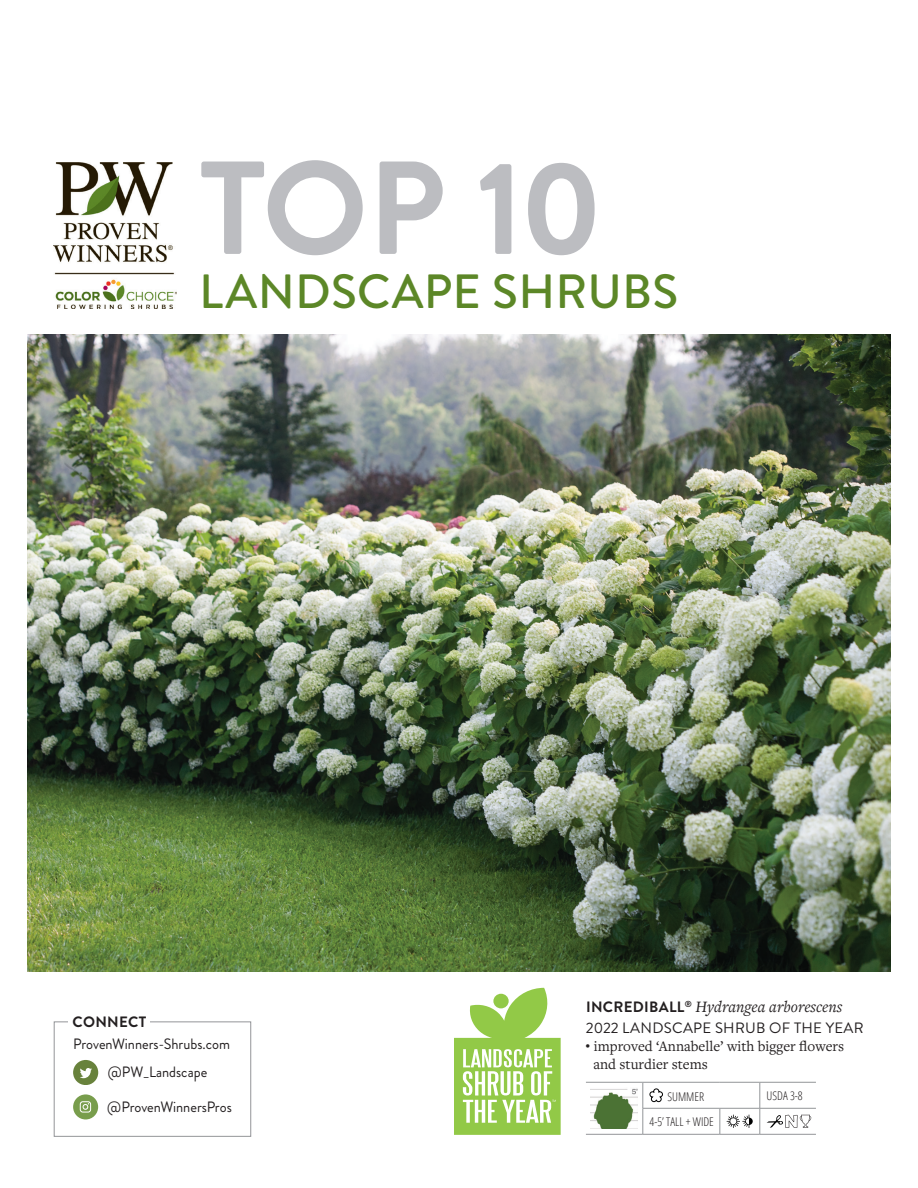
<style>
.page{position:relative;width:918px;height:1188px;background:#fff}
.page>*{position:absolute;margin:0;border:0;box-sizing:border-box;transform-origin:0 0}
.t1{font:700 132px "Brandon Grotesque";color:#bcbdc1}
.t2{font:500 48px "Brandon Grotesque";letter-spacing:.005em;color:#5c8727}
.t3{font:italic 16.5px "Freight Text Pro";color:#231f20}
.t4{font:15px/28.5px "Brandon Grotesque";color:#231f20;scale:.96 1}
.t5{font:15px/18px "Freight Text Pro";color:#231f20}
.t6{font:15px "Brandon Grotesque";letter-spacing:.02em;color:#231f20}
.t7{font:700 15px "Brandon Grotesque";letter-spacing:.02em;color:#231f20}
.Details{font:300 condensed 12px "Open Sans";color:#231f20}
.s1{font-family:"Brandon Grotesque";font-weight:700;font-style:normal;font-size:15px}
</style>
<div class="page">
<img style="left:27px;top:335px;width:864px;height:637px">
<img style="left:54px;top:162px;width:122px;height:146px">
<svg style="left:454px;top:988px;width:107px;height:147px"></svg>
<hr style="left:586px;top:1082px;width:57px;height:1px;background:#939598">
<hr style="left:643px;top:1082px;width:77px;height:1px;background:#939598">
<hr style="left:720px;top:1082px;width:40px;height:1px;background:#939598">
<hr style="left:760px;top:1082px;width:56px;height:1px;background:#939598">
<hr style="left:643px;top:1108px;width:77px;height:1px;background:#939598">
<hr style="left:720px;top:1108px;width:40px;height:1px;background:#939598">
<svg style="left:720px;top:1108px;width:1px;height:26px"></svg>
<hr style="left:760px;top:1108px;width:56px;height:1px;background:#939598">
<svg style="left:760px;top:1082px;width:1px;height:52px"></svg>
<hr style="left:586px;top:1134px;width:57px;height:1px;background:#939598">
<hr style="left:643px;top:1134px;width:77px;height:1px;background:#939598">
<hr style="left:720px;top:1134px;width:40px;height:1px;background:#939598">
<hr style="left:760px;top:1134px;width:56px;height:1px;background:#939598">
<img style="left:591px;top:1088px;width:47px;height:41px">
<svg style="left:643px;top:1082px;width:20px;height:52px"></svg>
<svg style="left:727px;top:1115px;width:26px;height:13px"></svg>
<svg style="left:767px;top:1115px;width:44px;height:13px"></svg>
<svg style="left:73px;top:1060px;width:25px;height:25px"></svg>
<div style="left:73px;top:1060px;width:25px;height:25px;background:#68823c;border-radius:50%"></div>
<svg style="left:80px;top:1068px;width:12px;height:10px"></svg>
<svg style="left:73px;top:1095px;width:25px;height:24px"></svg>
<div style="left:73px;top:1094px;width:25px;height:25px;background:#789d4c;border-radius:50%"></div>
<svg style="left:80px;top:1101px;width:11px;height:12px"></svg>
<div style="left:54px;top:1022px;width:197px;height:115px;border:1px solid #939598"></div>
<div style="left:69px;top:1017px;width:81px;height:19px;background:#fff"></div>
<p class="t1" style="left:200px;top:116px;width:405px">TOP 10</p>
<p class="t2" style="left:199px;top:258px;width:481px">LANDSCAPE SHRUBS</p>
<p class="t7" style="left:73px;top:1012px;width:75px">CONNECT</p>
<p class="t4" style="left:108px;top:1030px;width:129px;text-indent:-35px">ProvenWinners-Shrubs.com @PW_Landscape</p>
<p class="t4" style="left:107px;top:1093px;width:131px">@ProvenWinnersPros</p>
<p class="t3" style="left:586px;top:995px;width:258px"><span class="s1">INCREDIBALL</span><sup>®</sup> Hydrangea arborescens</p>
<p class="t6" style="left:586px;top:1018px;width:279px">2022 LANDSCAPE SHRUB OF THE YEAR</p>
<p class="t5" style="left:593px;top:1037px;width:252px;text-indent:-8px"><sup>•</sup> improved ‘Annabelle’ with bigger flowers and sturdier stems</p>
<p class="Details" style="left:667px;top:1088px;width:38px">SUMMER</p>
<p class="Details" style="left:767px;top:1087px;width:38px">USDA 3-8</p>
<p class="Details" style="left:650px;top:1113px;width:66px">4-5’ TALL + WIDE</p>
</div>
